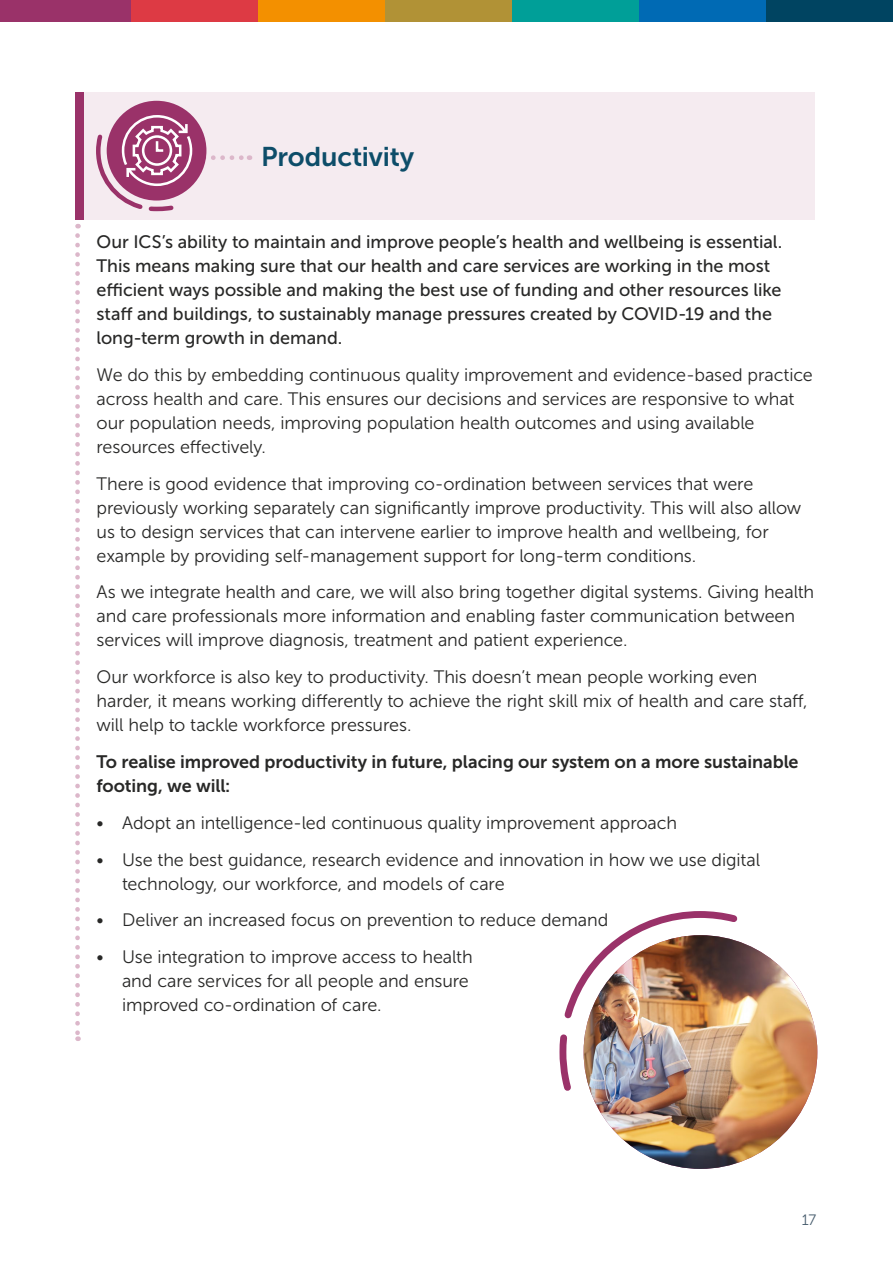
<style>
.page{position:relative;width:893px;height:1263px;background:#fff}
.page>*{position:absolute;margin:0;border:0;box-sizing:border-box;transform-origin:0 0}
.t1{font:700 81px "Frutiger LT Std";color:#000}
.body_copy_300{font:27px "Museo Sans 700";letter-spacing:-.005em;color:#0d4d69}
.body_copy_300-2{font:18px/24px "Museo Sans 300";letter-spacing:-.005em;color:#282827}
.body_copy_300-3{font:18px/24px "Museo Sans 500";letter-spacing:-.005em;color:#282827}
.body_copy_300-4{font:18px/24px "Museo Sans 700";letter-spacing:-.005em;color:#282827}
.t2{font:15px "Museo Sans 300";color:#475c6d}
</style>
<div class="page">
<div style="left:763px;top:0;width:130px;height:22px;background:#004461"></div>
<div style="left:636px;top:0;width:130px;height:22px;background:#006ab4"></div>
<div style="left:509px;top:0;width:130px;height:22px;background:#009f98"></div>
<div style="left:381px;top:0;width:131px;height:22px;background:#b19236"></div>
<div style="left:254px;top:0;width:130px;height:22px;background:#f39000"></div>
<div style="left:127px;top:0;width:130px;height:22px;background:#dd3a44"></div>
<div style="left:0;top:0;width:130px;height:22px;background:#9a3269"></div>
<div style="left:75px;top:92px;width:740px;height:128px;background:#f5ebf0"></div>
<div style="left:107px;top:101px;width:99px;height:100px;background:#9a3269;border-radius:50%"></div>
<svg style="left:96px;top:114px;width:154px;height:98px"></svg>
<div style="left:75px;top:92px;width:9px;height:127px;background:#9a3269"></div>
<svg style="left:75px;top:235px;width:5px;height:806px"></svg>
<svg style="left:564px;top:911px;width:176px;height:112px"></svg>
<svg style="left:559px;top:1034px;width:12px;height:57px"></svg>
<img style="left:584px;top:935px;width:233px;height:234px;border-radius:117px">
<h1 class="t1" style="left:51px;top:1165px;width:1270px;rotate:-58deg">SAMPLE - NOT FOR DISTRIBUTION</h1>
<p class="body_copy_300" style="left:261px;top:142px;width:155px">Productivity</p>
<p class="body_copy_300-3" style="left:97px;top:230px;width:687px">Our ICS’s ability to maintain and improve people’s health and wellbeing is essential.<br>This means making sure that our health and care services are working in the most efficient ways possible and making the best use of funding and other resources like staff and buildings, to sustainably manage pressures created by COVID-19 and the long-term growth in demand.</p>
<p class="body_copy_300-2" style="left:97px;top:363px;width:718px">We do this by embedding continuous quality improvement and evidence-based practice across health and care. This ensures our decisions and services are responsive to what our population needs, improving population health outcomes and using available resources effectively.</p>
<p class="body_copy_300-2" style="left:97px;top:472px;width:706px">There is good evidence that improving co-ordination between services that were previously working separately can significantly improve productivity. This will also allow us to design services that can intervene earlier to improve health and wellbeing, for example by providing self-management support for long-term conditions.</p>
<p class="body_copy_300-2" style="left:97px;top:580px;width:719px">As we integrate health and care, we will also bring together digital systems. Giving health and care professionals more information and enabling faster communication between services will improve diagnosis, treatment and patient experience.</p>
<p class="body_copy_300-2" style="left:97px;top:665px;width:712px">Our workforce is also key to productivity. This doesn’t mean people working even harder, it means working differently to achieve the right skill mix of health and care staff, will help to tackle workforce pressures.</p>
<p class="body_copy_300-4" style="left:97px;top:750px;width:703px">To realise improved productivity in future, placing our system on a more sustainable footing, we will:</p>
<p class="body_copy_300-2" style="left:97px;top:811px;width:582px">• Adopt an intelligence-led continuous quality improvement approach</p>
<p class="body_copy_300-2" style="left:122px;top:847px;width:640px;text-indent:-26px">• Use the best guidance, research evidence and innovation in how we use digital technology, our workforce, and models of care</p>
<p class="body_copy_300-2" style="left:97px;top:908px;width:513px">• Deliver an increased focus on prevention to reduce demand</p>
<p class="body_copy_300-2" style="left:122px;top:945px;width:352px;text-indent:-25px">• Use integration to improve access to health and care services for all people and ensure improved co-ordination of care.</p>
<p class="t2" style="left:802px;top:1212px;width:16px">17</p>
</div>
